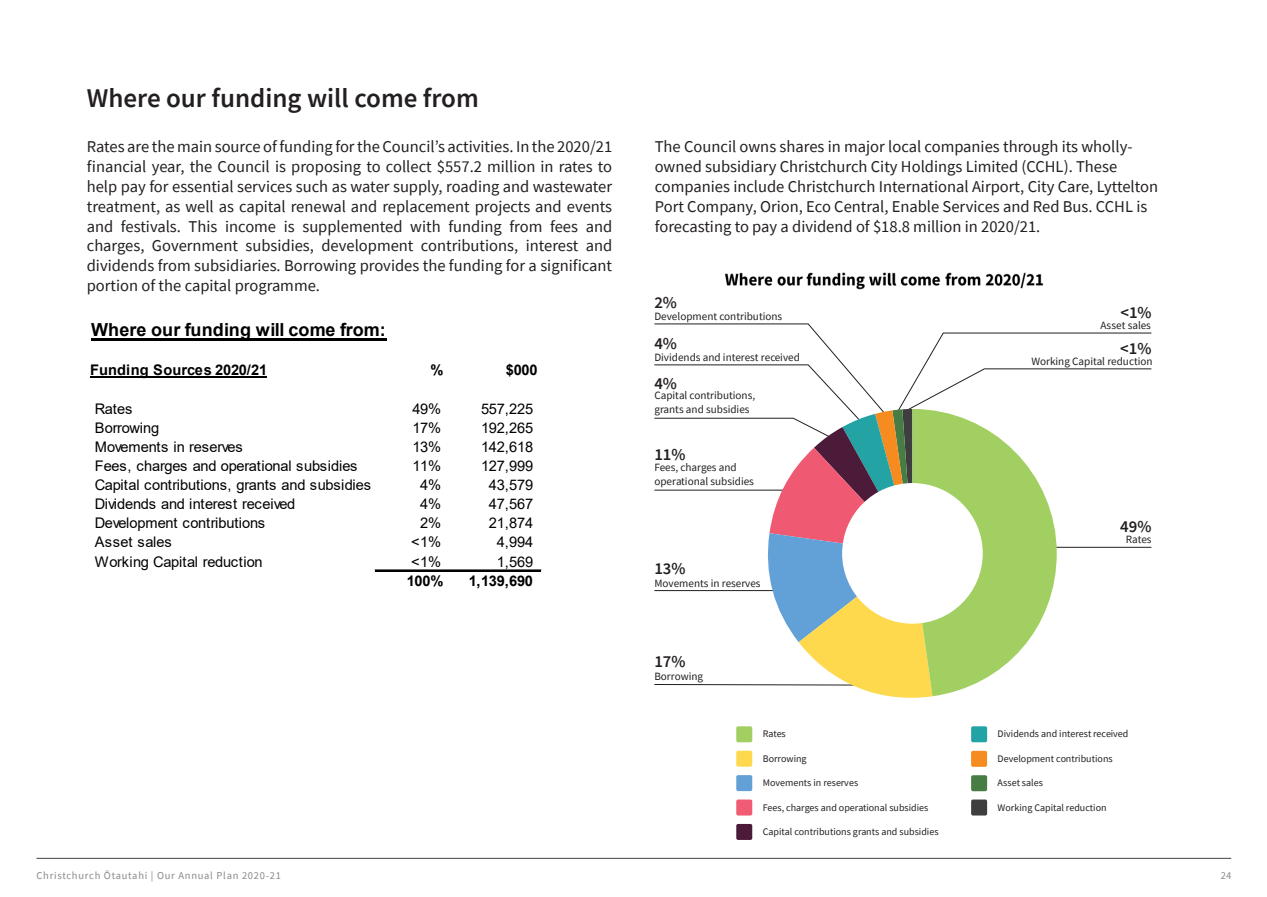
<style>
.page{position:relative;width:1267px;height:897px;background:#fff}
.page>*{position:absolute;margin:0;border:0;box-sizing:border-box;transform-origin:0 0}
.Heading_2{font:600 27px "Source Sans Pro";color:#231f20}
.t1{font:700 18px "Arial";letter-spacing:.005em;color:#000}
.t2{font:600 16.65px "Source Sans Pro";color:#231f20}
.t3{font:16.5px/19.8px "Source Sans Pro";color:#231f20;text-align:justify}
.t4{font:14.55px "Arial";letter-spacing:-.02em;color:#000}
.t5{font:700 14.55px "Arial";letter-spacing:.005em;color:#000}
.t6{font:700 14.55px "Arial";letter-spacing:-.015em;color:#000}
.t7{font:14.55px "Arial";letter-spacing:.015em;color:#000}
.t8{font:11.1px/13.4px "Source Sans Pro";color:#231f20}
.t9{font:10.5px "Source Sans Pro";letter-spacing:.07em;color:#87898c}
.t10{font:10.05px "Source Sans Pro";color:#231f20}
</style>
<div class="page">
<hr style="left:37px;top:857px;width:1194px;height:1px;background:#57585a">
<img style="left:725px;top:272px;width:319px;height:18px">
<hr style="left:91px;top:338px;width:295px;height:2px;background:#000">
<hr style="left:90px;top:376px;width:177px;height:1px;background:#000">
<hr style="left:375px;top:569px;width:166px;height:1px;background:#000">
<hr style="left:375px;top:570px;width:166px;height:1px;background:#000">
<div style="left:736px;top:726px;width:16px;height:16px;background:#a2cf62;border-radius:2px"></div>
<div style="left:736px;top:750px;width:16px;height:16px;background:#fed84d;border-radius:2px"></div>
<div style="left:736px;top:775px;width:16px;height:16px;background:#62a0d6;border-radius:2px"></div>
<div style="left:736px;top:799px;width:16px;height:16px;background:#f05c73;border-radius:2px"></div>
<div style="left:736px;top:823px;width:16px;height:16px;background:#4b1b39;border-radius:2px"></div>
<div style="left:971px;top:726px;width:16px;height:16px;background:#23a3a4;border-radius:2px"></div>
<div style="left:971px;top:750px;width:16px;height:16px;background:#f68b1f;border-radius:2px"></div>
<div style="left:971px;top:775px;width:16px;height:16px;background:#477d45;border-radius:2px"></div>
<div style="left:971px;top:799px;width:16px;height:16px;background:#3e3e3f;border-radius:2px"></div>
<svg style="left:654px;top:323px;width:497px;height:375px"></svg>
<div style="left:842px;top:483px;width:140px;height:140px;background:#fff;border-radius:50%"></div>
<p class="Heading_2" style="left:87px;top:80px;width:393px">Where our funding will come from</p>
<p class="t3" style="left:87px;top:137px;width:527px">Rates are the main source of funding for the Council’s activities. In the 2020/21 financial year, the Council is proposing to collect $557.2 million in rates to help pay for essential services such as water supply, roading and wastewater treatment, as well as capital renewal and replacement projects and events and festivals. This income is supplemented with funding from fees and charges, Government subsidies, development contributions, interest and dividends from subsidiaries. Borrowing provides the funding for a significant portion of the capital programme.</p>
<p class="t3" style="left:654px;top:137px;width:505px;text-align:left">The Council owns shares in major local companies through its wholly&shy;owned subsidiary Christchurch City Holdings Limited (CCHL). These companies include Christchurch International Airport, City Care, Lyttelton Port Company, Orion, Eco Central, Enable Services and Red Bus. CCHL is forecasting to pay a dividend of $18.8 million in 2020/21.</p>
<p class="t1" style="left:91px;top:317px;width:296px">Where our funding will come from:</p>
<p class="t5" style="left:90px;top:360px;width:179px">Funding Sources 2020/21</p>
<p class="t6" style="left:430px;top:360px;width:15px">%</p>
<p class="t6" style="left:506px;top:360px;width:33px">$000</p>
<p class="t4" style="left:95px;top:398px;width:39px">Rates</p>
<p class="t4" style="left:412px;top:398px;width:30px">49%</p>
<p class="t4" style="left:481px;top:398px;width:54px">557,225</p>
<p class="t4" style="left:95px;top:417px;width:66px">Borrowing</p>
<p class="t4" style="left:412px;top:417px;width:30px">17%</p>
<p class="t4" style="left:481px;top:417px;width:54px">192,265</p>
<p class="t4" style="left:95px;top:436px;width:150px">Movements in reserves</p>
<p class="t4" style="left:412px;top:436px;width:30px">13%</p>
<p class="t4" style="left:481px;top:436px;width:54px">142,618</p>
<p class="t4" style="left:95px;top:455px;width:264px">Fees, charges and operational subsidies</p>
<p class="t4" style="left:412px;top:455px;width:30px">11%</p>
<p class="t4" style="left:481px;top:455px;width:54px">127,999</p>
<p class="t4" style="left:95px;top:475px;width:278px">Capital contributions, grants and subsidies</p>
<p class="t4" style="left:420px;top:475px;width:22px">4%</p>
<p class="t4" style="left:489px;top:475px;width:46px">43,579</p>
<p class="t4" style="left:95px;top:494px;width:202px">Dividends and interest received</p>
<p class="t4" style="left:420px;top:494px;width:22px">4%</p>
<p class="t4" style="left:489px;top:494px;width:46px">47,567</p>
<p class="t4" style="left:95px;top:513px;width:172px">Development contributions</p>
<p class="t4" style="left:420px;top:513px;width:22px">2%</p>
<p class="t4" style="left:489px;top:513px;width:46px">21,874</p>
<p class="t7" style="left:95px;top:532px;width:79px">Asset sales</p>
<p class="t4" style="left:411px;top:532px;width:31px">&lt;1%</p>
<p class="t4" style="left:497px;top:532px;width:38px">4,994</p>
<p class="t4" style="left:95px;top:551px;width:169px">Working Capital reduction</p>
<p class="t4" style="left:411px;top:551px;width:31px">&lt;1%</p>
<p class="t4" style="left:497px;top:551px;width:38px">1,569</p>
<p class="t6" style="left:407px;top:570px;width:38px">100%</p>
<p class="t6" style="left:468px;top:570px;width:66px">1,139,690</p>
<p class="t2" style="left:654px;top:292px;width:24px">2%</p>
<p class="t8" style="left:654px;top:309px;width:129px">Development contributions</p>
<p class="t2" style="left:654px;top:333px;width:24px">4%</p>
<p class="t8" style="left:654px;top:350px;width:147px">Dividends and interest received</p>
<p class="t2" style="left:654px;top:372px;width:24px">4%</p>
<p class="t8" style="left:654px;top:389px;width:102px">Capital contributions, grants and subsidies</p>
<p class="t2" style="left:654px;top:444px;width:33px">11%</p>
<p class="t8" style="left:654px;top:461px;width:101px">Fees, charges and operational subsidies</p>
<p class="t2" style="left:654px;top:557px;width:33px">13%</p>
<p class="t8" style="left:654px;top:576px;width:108px">Movements in reserves</p>
<p class="t2" style="left:654px;top:650px;width:33px">17%</p>
<p class="t8" style="left:654px;top:669px;width:50px">Borrowing</p>
<p class="t10" style="left:762px;top:727px;width:24px">Rates</p>
<p class="t10" style="left:762px;top:751px;width:45px">Borrowing</p>
<p class="t10" style="left:762px;top:776px;width:97px">Movements in reserves</p>
<p class="t10" style="left:762px;top:800px;width:167px">Fees, charges and operational subsidies</p>
<p class="t10" style="left:762px;top:825px;width:177px">Capital contributions grants and subsidies</p>
<p class="t2" style="left:1120px;top:301px;width:33px">&lt;1%</p>
<p class="t8" style="left:1100px;top:318px;width:52px">Asset sales</p>
<p class="t2" style="left:1120px;top:337px;width:33px">&lt;1%</p>
<p class="t8" style="left:1031px;top:354px;width:123px">Working Capital reduction</p>
<p class="t2" style="left:1120px;top:515px;width:33px">49%</p>
<p class="t8" style="left:1125px;top:532px;width:27px">Rates</p>
<p class="t10" style="left:997px;top:727px;width:132px">Dividends and interest received</p>
<p class="t10" style="left:997px;top:751px;width:117px">Development contributions</p>
<p class="t10" style="left:997px;top:776px;width:47px">Asset sales</p>
<p class="t10" style="left:997px;top:800px;width:110px">Working Capital reduction</p>
<p class="t9" style="left:37px;top:869px;width:246px">Christchurch Ōtautahi | Our Annual Plan 2020-21</p>
<p class="t9" style="left:1220px;top:869px;width:12px">24</p>
</div>
